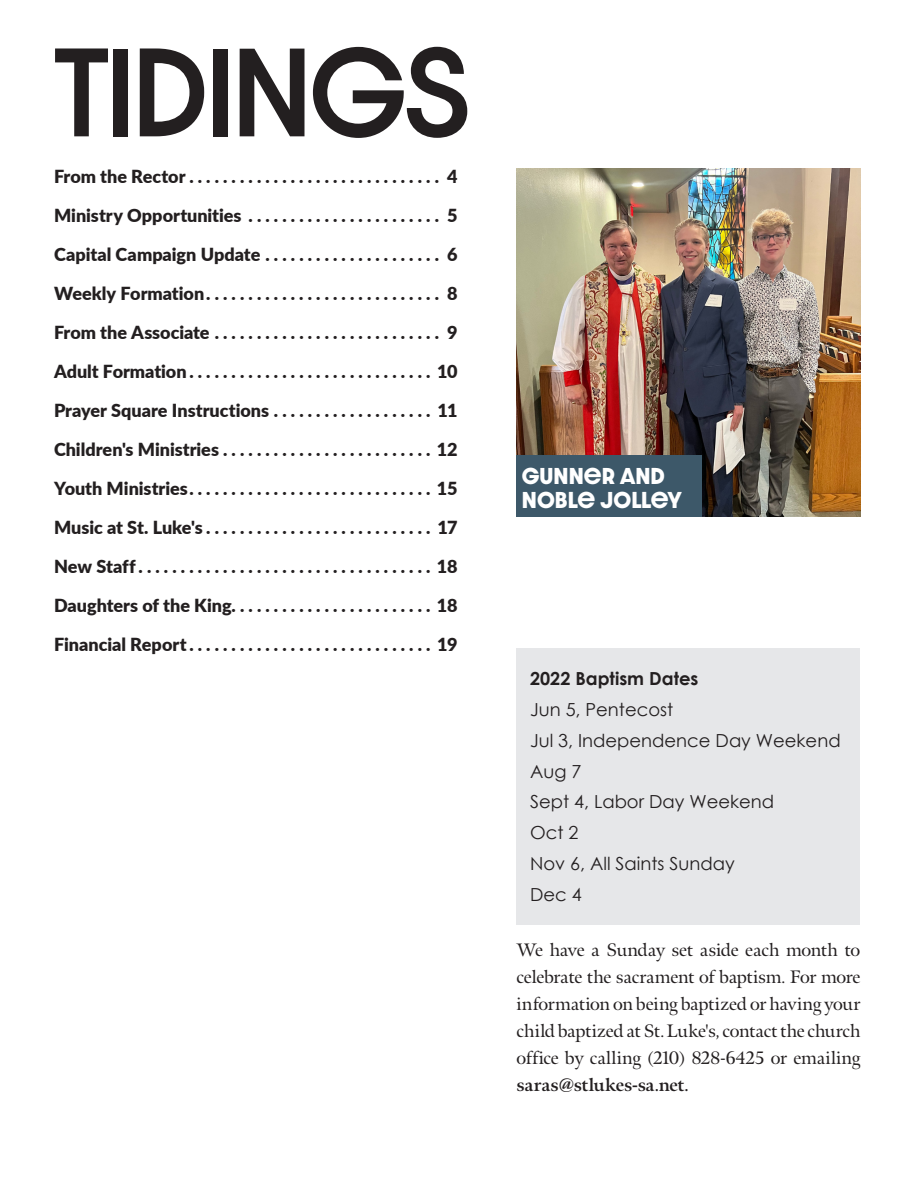
<style>
.page{position:relative;width:918px;height:1188px;background:#fff}
.page>*{position:absolute;margin:0;border:0;box-sizing:border-box;transform-origin:0 0}
.t1{font:500 106.5px "Dazzle Unicase";letter-spacing:-.01em;color:#231f20}
.t2{font:700 19.5px "Dazzle Unicase";color:#fff}
.t3{font:900 18px "Lato";color:#231f20}
.t4{font:18px/27px "Meno";color:#231f20;text-align:justify}
.Paragraph_Text_-_CG{font:18px "Century Gothic";color:#231f20}
.Paragraph_Text_-_CG-2{font:700 18px "Century Gothic";color:#231f20}
.s1{font-weight:700}
</style>
<div class="page">
<img style="left:517px;top:169px;width:343px;height:348px">
<div style="left:517px;top:455px;width:185px;height:62px;background:#3d5869"></div>
<div style="left:517px;top:648px;width:343px;height:276px;background:#e6e7e9"></div>
<p class="t1" style="left:54px;top:12px;width:417px">TIDINGS</p>
<p class="t3" style="left:54px;top:163px;width:405px">From the Rector . . . . . . . . . . . . . . . . . . . . . . . . . . . . . . 4</p>
<p class="t3" style="left:54px;top:202px;width:405px">Ministry Opportunities . . . . . . . . . . . . . . . . . . . . . . . 5</p>
<p class="t3" style="left:54px;top:241px;width:405px">Capital Campaign Update . . . . . . . . . . . . . . . . . . . . . 6</p>
<p class="t3" style="left:54px;top:280px;width:405px">Weekly Formation . . . . . . . . . . . . . . . . . . . . . . . . . . . . 8</p>
<p class="t3" style="left:54px;top:319px;width:405px">From the Associate . . . . . . . . . . . . . . . . . . . . . . . . . . . 9</p>
<p class="t3" style="left:54px;top:358px;width:405px">Adult Formation . . . . . . . . . . . . . . . . . . . . . . . . . . . . . 10</p>
<p class="t3" style="left:54px;top:397px;width:405px">Prayer Square Instructions . . . . . . . . . . . . . . . . . . . 11</p>
<p class="t3" style="left:54px;top:436px;width:405px">Children's Ministries . . . . . . . . . . . . . . . . . . . . . . . . . 12</p>
<p class="t3" style="left:54px;top:475px;width:405px">Youth Ministries . . . . . . . . . . . . . . . . . . . . . . . . . . . . . 15</p>
<p class="t3" style="left:54px;top:514px;width:405px">Music at St. Luke's . . . . . . . . . . . . . . . . . . . . . . . . . . . 17</p>
<p class="t3" style="left:54px;top:553px;width:405px">New Staff . . . . . . . . . . . . . . . . . . . . . . . . . . . . . . . . . . . 18</p>
<p class="t3" style="left:54px;top:592px;width:405px">Daughters of the King........................ 18</p>
<p class="t3" style="left:54px;top:631px;width:405px">Financial Report . . . . . . . . . . . . . . . . . . . . . . . . . . . . . 19</p>
<p class="t2" style="left:522px;top:460px;width:144px">GUNNER AND</p>
<p class="t2" style="left:522px;top:484px;width:161px">NOBLE JOLLEY</p>
<p class="Paragraph_Text_-_CG-2" style="left:530px;top:665px;width:170px">2022 Baptism Dates</p>
<p class="Paragraph_Text_-_CG" style="left:530px;top:697px;width:145px">Jun 5, Pentecost</p>
<p class="Paragraph_Text_-_CG" style="left:530px;top:728px;width:312px">Jul 3, Independence Day Weekend</p>
<p class="Paragraph_Text_-_CG" style="left:530px;top:758px;width:53px">Aug 7</p>
<p class="Paragraph_Text_-_CG" style="left:530px;top:789px;width:246px">Sept 4, Labor Day Weekend</p>
<p class="Paragraph_Text_-_CG" style="left:530px;top:820px;width:50px">Oct 2</p>
<p class="Paragraph_Text_-_CG" style="left:530px;top:851px;width:206px">Nov 6, All Saints Sunday</p>
<p class="Paragraph_Text_-_CG" style="left:530px;top:881px;width:53px">Dec 4</p>
<p class="t4" style="left:517px;top:936px;width:345px">We have a Sunday set aside each month to celebrate the sacrament of baptism. For more information on being baptized or having your child baptized at St. Luke's, contact the church office by calling (210) 828-6425 or emailing <span class="s1">saras@stlukes-sa.net.</span></p>
</div>
